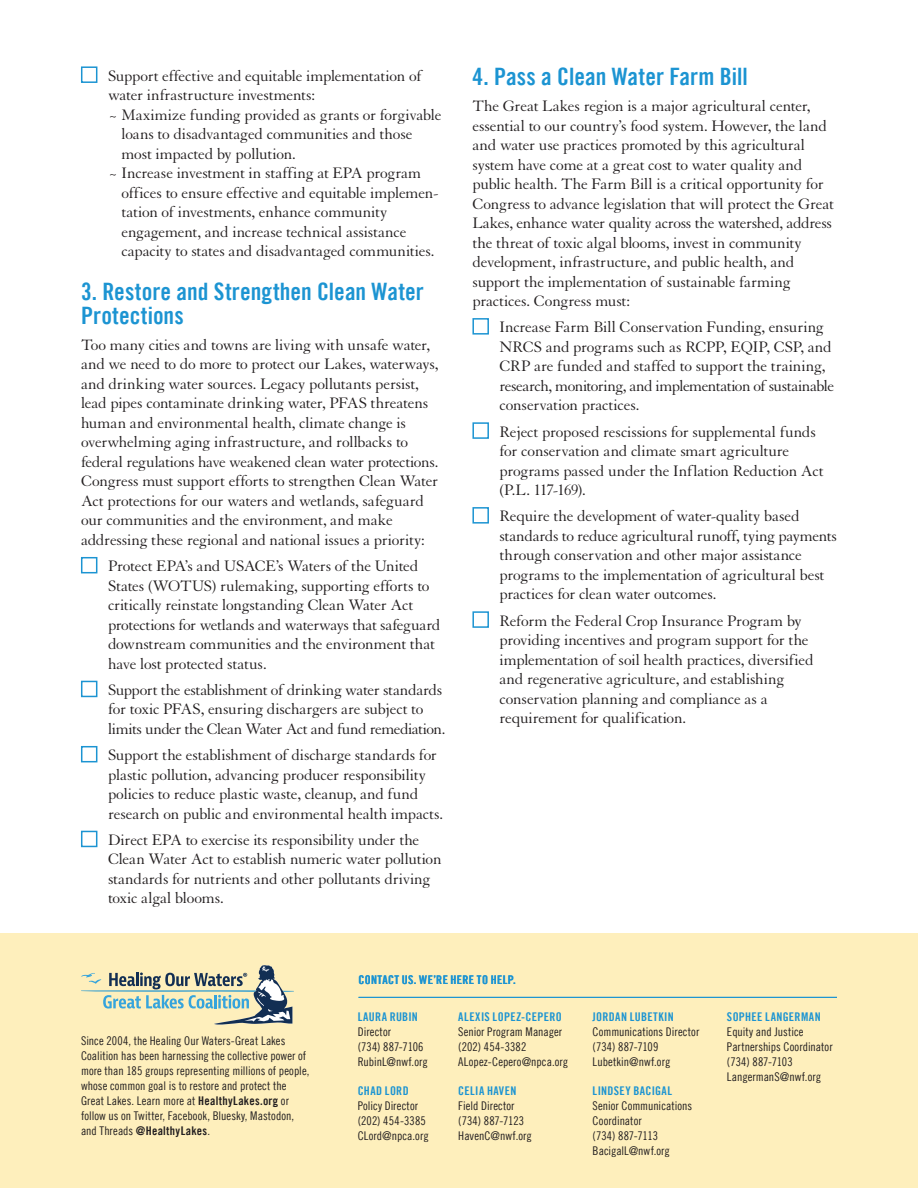
<style>
.page{position:relative;width:918px;height:1188px;background:#fff}
.page>*{position:absolute;margin:0;border:0;box-sizing:border-box;transform-origin:0 0}
.Subheader_1{font:24px/24px "Trade Gothic LT Bold Cond Twenty";letter-spacing:.005em;color:#1c94d2}
.Body_1{font:16.5px/19.5px "Granjon LT";letter-spacing:-.015em;color:#231f20}
.t1{font:12px/15px "Trade Gothic LT Cond Eighteen";letter-spacing:.005em;color:#231f20}
.t2{font:12px "Trade Gothic LT Bold Cond Twenty";letter-spacing:.03em;color:#1c94d2}
.s1{color:#1c94d2}
.s2{font-family:"Trade Gothic LT Bold Cond Twenty"}
</style>
<div class="page">
<div style="left:0;top:934px;width:918px;height:254px;background:#feefbc"></div>
<hr style="left:359px;top:997px;width:478px;height:1px;background:#1c94d2">
<svg style="left:81px;top:965px;width:213px;height:60px"></svg>
<p class="Body_1" style="left:108px;top:66px;width:315px;text-indent:-27px"><span class="s1">■</span> Support effective and equitable implementation of water infrastructure investments:</p>
<p class="Body_1" style="left:122px;top:105px;width:321px;text-indent:-14px">~ Maximize funding provided as grants or forgivable loans to disadvantaged communities and those most impacted by pollution.</p>
<p class="Body_1" style="left:122px;top:164px;width:319px;text-indent:-14px">~ Increase investment in staffing at EPA program offices to ensure effective and equitable implemen&shy;tation of investments, enhance community engagement, and increase technical assistance capacity to states and disadvantaged communities.</p>
<p class="Subheader_1" style="left:81px;top:279px;width:344px">3. Restore and Strengthen Clean Water<br>Protections</p>
<p class="Body_1" style="left:81px;top:335px;width:359px">Too many cities and towns are living with unsafe water, and we need to do more to protect our Lakes, waterways, and drinking water sources. Legacy pollutants persist, lead pipes contaminate drinking water, PFAS threatens human and environmental health, climate change is overwhelming aging infrastructure, and rollbacks to federal regulations have weakened clean water protections.<br>Congress must support efforts to strengthen Clean Water Act protections for our waters and wetlands, safeguard our communities and the environment, and make addressing these regional and national issues a priority:</p>
<p class="Body_1" style="left:108px;top:557px;width:334px;text-indent:-27px"><span class="s1">■</span> Protect EPA’s and USACE’s Waters of the United States (WOTUS) rulemaking, supporting efforts to critically reinstate longstanding Clean Water Act protections for wetlands and waterways that safeguard downstream communities and the environment that have lost protected status.</p>
<p class="Body_1" style="left:108px;top:680px;width:339px;text-indent:-27px"><span class="s1">■</span> Support the establishment of drinking water standards for toxic PFAS, ensuring dischargers are subject to limits under the Clean Water Act and fund remediation.</p>
<p class="Body_1" style="left:108px;top:746px;width:337px;text-indent:-27px"><span class="s1">■</span> Support the establishment of discharge standards for plastic pollution, advancing producer responsibility policies to reduce plastic waste, cleanup, and fund research on public and environmental health impacts.</p>
<p class="Body_1" style="left:108px;top:830px;width:335px;text-indent:-27px"><span class="s1">■</span> Direct EPA to exercise its responsibility under the Clean Water Act to establish numeric water pollution standards for nutrients and other pollutants driving toxic algal blooms.</p>
<p class="Subheader_1" style="left:472px;top:64px;width:277px">4. Pass a Clean Water Farm Bill</p>
<p class="Body_1" style="left:472px;top:97px;width:363px">The Great Lakes region is a major agricultural center, essential to our country’s food system. However, the land and water use practices promoted by this agricultural system have come at a great cost to water quality and public health. The Farm Bill is a critical opportunity for Congress to advance legislation that will protect the Great Lakes, enhance water quality across the watershed, address the threat of toxic algal blooms, invest in community development, infrastructure, and public health, and support the implementation of sustainable farming practices. Congress must:</p>
<p class="Body_1" style="left:500px;top:318px;width:336px;text-indent:-27px"><span class="s1">■</span> Increase Farm Bill Conservation Funding, ensuring NRCS and programs such as RCPP, EQIP, CSP, and CRP are funded and staffed to support the training, research, monitoring, and implementation of sustainable conservation practices.</p>
<p class="Body_1" style="left:500px;top:422px;width:326px;text-indent:-27px"><span class="s1">■</span> Reject proposed rescissions for supplemental funds for conservation and climate smart agriculture programs passed under the Inflation Reduction Act (P.L. 117-169).</p>
<p class="Body_1" style="left:500px;top:507px;width:339px;text-indent:-27px"><span class="s1">■</span> Require the development of water-quality based standards to reduce agricultural runoff, tying payments through conservation and other major assistance programs to the implementation of agricultural best practices for clean water outcomes.</p>
<p class="Body_1" style="left:500px;top:611px;width:316px;text-indent:-27px"><span class="s1">■</span> Reform the Federal Crop Insurance Program by providing incentives and program support for the implementation of soil health practices, diversified and regenerative agriculture, and establishing conservation planning and compliance as a requirement for qualification.</p>
<p class="t1" style="left:81px;top:1033px;width:230px">Since 2004, the Healing Our Waters-Great Lakes Coalition has been harnessing the collective power of more than 185 groups representing millions of people, whose common goal is to restore and protect the Great Lakes. Learn more at <span class="s2">HealthyLakes.org</span> or follow us on Twitter, Facebook, Bluesky, Mastodon, and Threads <span class="s2">@HealthyLakes</span>.</p>
<p class="t2" style="left:359px;top:972px;width:159px">CONTACT US. WE’RE HERE TO HELP.</p>
<p class="t2" style="left:358px;top:1010px;width:62px">LAURA RUBIN</p>
<p class="t1" style="left:358px;top:1025px;width:35px">Director</p>
<p class="t1" style="left:358px;top:1040px;width:67px">(734) 887-7106</p>
<p class="t1" style="left:358px;top:1055px;width:72px">RubinL@nwf.org</p>
<p class="t2" style="left:358px;top:1083px;width:52px">CHAD LORD</p>
<p class="t1" style="left:358px;top:1098px;width:73px">Policy Director (202) 454-3385<br>CLord@npca.org</p>
<p class="t2" style="left:458px;top:1010px;width:105px">ALEXIS LOPEZ-CEPERO</p>
<p class="t1" style="left:458px;top:1025px;width:105px">Senior Program Manager (202) 454-3382</p>
<p class="t1" style="left:458px;top:1055px;width:111px">ALopez-Cepero@npca.org</p>
<p class="t2" style="left:458px;top:1083px;width:60px">CELIA HAVEN</p>
<p class="t1" style="left:458px;top:1098px;width:75px">Field Director (734) 887-7123<br>HavenC@nwf.org</p>
<p class="t2" style="left:593px;top:1010px;width:83px">JORDAN LUBETKIN</p>
<p class="t1" style="left:593px;top:1025px;width:108px">Communications Director (734) 887-7109<br>Lubetkin@nwf.org</p>
<p class="t2" style="left:593px;top:1083px;width:81px">LINDSEY BACIGAL</p>
<p class="t1" style="left:593px;top:1098px;width:101px">Senior Communications<br>Coordinator</p>
<p class="t1" style="left:593px;top:1128px;width:67px">(734) 887-7113</p>
<p class="t1" style="left:593px;top:1143px;width:79px">BacigalL@nwf.org</p>
<p class="t2" style="left:727px;top:1010px;width:95px">SOPHEE LANGERMAN</p>
<p class="t1" style="left:727px;top:1025px;width:107px">Equity and Justice<br>Partnerships Coordinator</p>
<p class="t1" style="left:727px;top:1055px;width:67px">(734) 887-7103</p>
<p class="t1" style="left:727px;top:1070px;width:96px">LangermanS@nwf.org</p>
</div>
